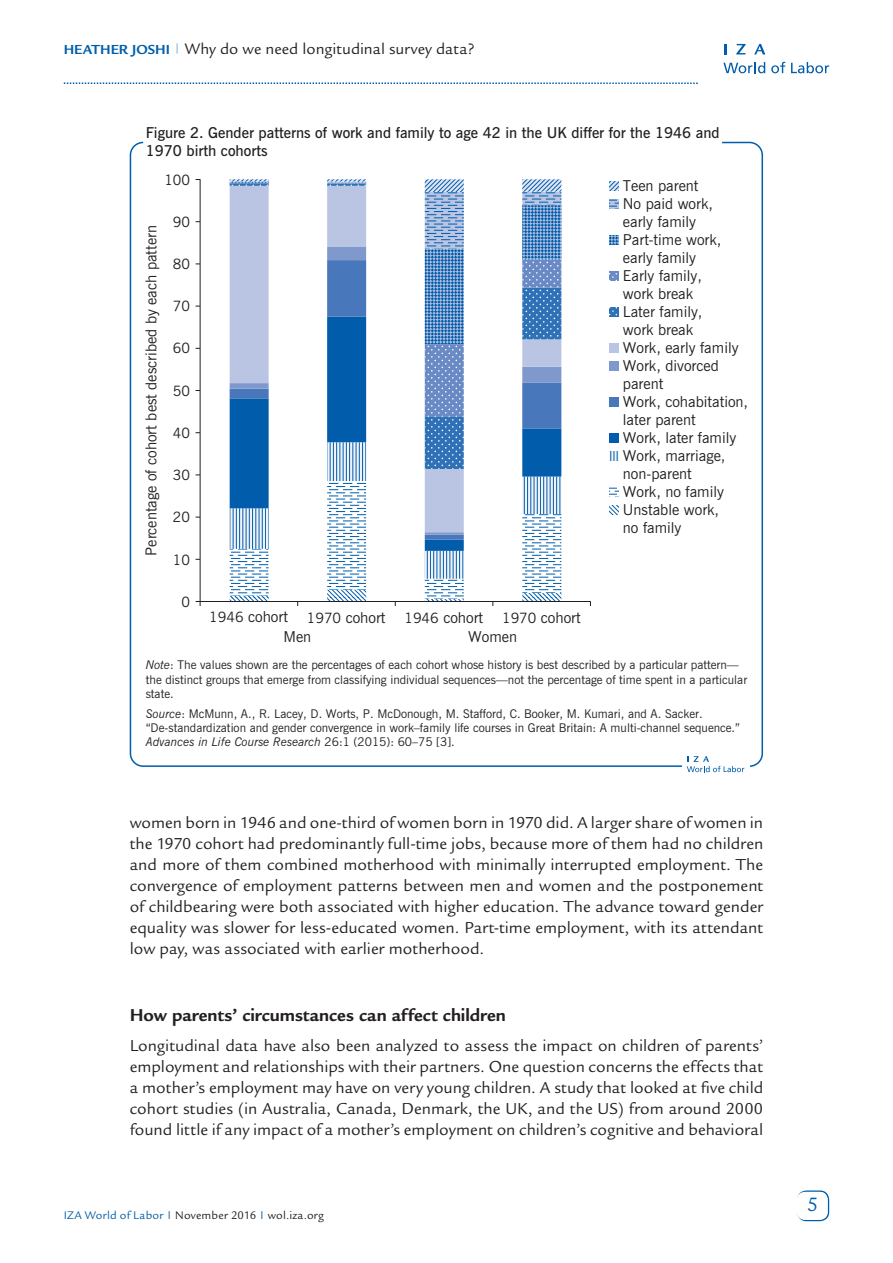
<style>
.page{position:relative;width:893px;height:1263px;background:#fff}
.page>*{position:absolute;margin:0;border:0;box-sizing:border-box;transform-origin:0 0}
.t1{font:21px "Legacy Sans Std";color:#015dab}
.t2{font:700 18.75px "Legacy Sans Std";color:#231f20}
.t3{font:17.25px/21px "Legacy Sans Std";color:#231f20;text-align:justify}
.t4{font:16.5px "Legacy Sans Std";color:#231f20}
.t5{font:15px/18px "News Gothic BT";color:#231f20}
.t6{font:600 15px/18px "News Gothic BT";color:#231f20}
.t7{font:14.25px "News Gothic BT";color:#231f20}
.t8{font:12px/14.4px "News Gothic BT";color:#231f20}
.t9{font:12px "Legacy Sans Std";letter-spacing:.02em;color:#231f20}
.s1{font-weight:700;font-size:14.25px;color:#015dab}
.s2{font-family:"Myriad Pro"}
.s3{font-size:14.25px}
.s4{font-style:italic}
.s5{color:#015dab}
</style>
<div class="page">
<div style="left:797px;top:1190px;width:32px;height:31px;border:2px solid #015dab;border-radius:9px"></div>
<div style="left:797px;top:1192px;width:31px;height:28px;background:#fff;border-radius:9px"></div>
<svg style="left:64px;top:82px;width:634px;height:2px"></svg>
<svg style="left:723px;top:62px;width:42px;height:11px"></svg>
<svg style="left:771px;top:62px;width:14px;height:11px"></svg>
<svg style="left:791px;top:62px;width:38px;height:11px"></svg>
<svg style="left:724px;top:44px;width:2px;height:10px"></svg>
<svg style="left:736px;top:44px;width:10px;height:10px"></svg>
<svg style="left:754px;top:44px;width:11px;height:10px"></svg>
<svg style="left:609px;top:199px;width:9px;height:9px"></svg>
<svg style="left:609px;top:235px;width:9px;height:9px"></svg>
<div style="left:609px;top:343px;width:9px;height:9px;background:#b9c5e3"></div>
<div style="left:609px;top:361px;width:9px;height:9px;background:#7f99cd"></div>
<div style="left:609px;top:397px;width:9px;height:9px;background:#4877bb"></div>
<div style="left:609px;top:433px;width:9px;height:9px;background:#015dab"></div>
<svg style="left:609px;top:451px;width:9px;height:9px"></svg>
<svg style="left:609px;top:487px;width:9px;height:8px"></svg>
<svg style="left:609px;top:505px;width:9px;height:9px"></svg>
<svg style="left:609px;top:307px;width:9px;height:9px"></svg>
<svg style="left:609px;top:271px;width:9px;height:9px"></svg>
<svg style="left:609px;top:181px;width:9px;height:9px"></svg>
<svg style="left:199px;top:179px;width:392px;height:423px"></svg>
<svg style="left:687px;top:756px;width:57px;height:16px"></svg>
<p class="t4" style="left:64px;top:39px;width:412px"><span class="s1">Heath er Josh i</span> <sup>|</sup> Why do we need longitudinal survey data?</p>
<p class="t6" style="left:146px;top:124px;width:575px">Figure 2. Gender patterns of work and family to age 42 in the UK differ for the 1946 and<br>1970 birth cohorts</p>
<p class="t7" style="left:164px;top:171px;width:27px">100</p>
<p class="t7" style="left:173px;top:213px;width:19px">90</p>
<p class="t7" style="left:173px;top:255px;width:19px">80</p>
<p class="t7" style="left:173px;top:298px;width:19px">70</p>
<p class="t7" style="left:173px;top:340px;width:19px">60</p>
<p class="t7" style="left:173px;top:382px;width:19px">50</p>
<p class="t7" style="left:173px;top:424px;width:19px">40</p>
<p class="t7" style="left:173px;top:466px;width:19px">30</p>
<p class="t7" style="left:173px;top:509px;width:19px">20</p>
<p class="t7" style="left:173px;top:551px;width:19px">10</p>
<p class="t7" style="left:182px;top:593px;width:10px">0</p>
<p class="t5" style="left:623px;top:176px;width:127px">Teen parent<br>No paid work,<br>early family<br>Part<span class="s2">‐</span>time work, early family<br>Early family,<br>work break<br>Later family,<br>work break<br>Work, early family<br>Work, divorced parent<br>Work, cohabitation, later parent<br>Work, later family<br>Work, marriage, non-parent<br>Work, no family<br>Unstable work,<br>no family</p>
<p class="t5" style="left:142px;top:556px;width:332px;rotate:-90deg">Percentage of cohort best described by each pattern</p>
<p class="t5" style="left:209px;top:607px;width:80px"><span class="s3">1946</span> cohort</p>
<p class="t5" style="left:307px;top:608px;width:80px"><span class="s3">1970</span> cohort</p>
<p class="t5" style="left:404px;top:608px;width:80px"><span class="s3">1946</span> cohort</p>
<p class="t5" style="left:502px;top:608px;width:80px"><span class="s3">1970</span> cohort</p>
<p class="t5" style="left:283px;top:628px;width:29px">Men</p>
<p class="t5" style="left:468px;top:628px;width:50px">Women</p>
<p class="t8" style="left:146px;top:658px;width:603px"><span class="s4">Note</span>: The values shown are the percentages of each cohort whose history is best described by a particular pattern— the distinct groups that emerge from classifying individual sequences—not the percentage of time spent in a particular state.</p>
<p class="t8" style="left:146px;top:706px;width:596px"><span class="s4">Source</span>: McMunn, A., R. Lacey, D. Worts, P. McDonough, M. Stafford, C. Booker, M. Kumari, and A. Sacker. “De-standardization and gender convergence in work–family life courses in Great Britain: A multi-channel sequence.”<br><span class="s4">Advances in Life Course Research</span> 26:1 (2015): 60–75 [3].</p>
<p class="t3" style="left:130px;top:813px;width:635px">women born in 1946 and one-third of women born in 1970 did. A larger share of women in the 1970 cohort had predominantly full-time jobs, because more of them had no children and more of them combined motherhood with minimally interrupted employment. The convergence of employment patterns between men and women and the postponement of childbearing were both associated with higher education. The advance toward gender equality was slower for less-educated women. Part-time employment, with its attendant low pay, was associated with earlier motherhood.</p>
<p class="t2" style="left:130px;top:1004px;width:378px">How parents’ circumstances can affect children</p>
<p class="t3" style="left:130px;top:1035px;width:635px">Longitudinal data have also been analyzed to assess the impact on children of parents’ employment and relationships with their partners. One question concerns the effects that a mother’s employment may have on very young children. A study that looked at five child cohort studies (in Australia, Canada, Denmark, the UK, and the US) from around 2000 found little if any impact of a mother’s employment on children’s cognitive and behavioral</p>
<p class="t9" style="left:64px;top:1208px;width:262px"><span class="s5">IZA World of Labor</span> <sup>|</sup> November 2016 <sup>|</sup> wol.iza.org</p>
<p class="t1" style="left:807px;top:1192px;width:13px">5</p>
</div>
